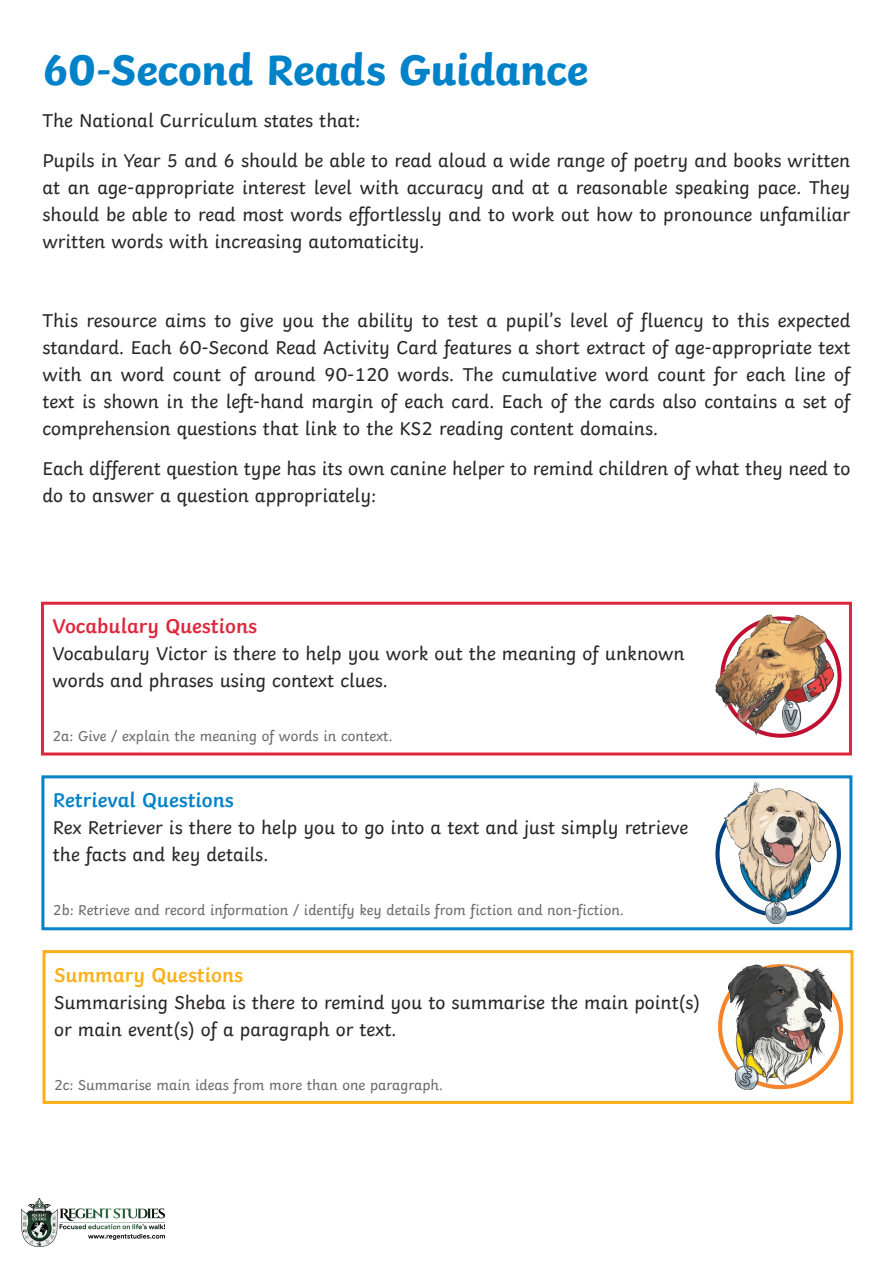
<style>
.page{position:relative;width:893px;height:1263px;background:#fff}
.page>*{position:absolute;margin:0;border:0;box-sizing:border-box;transform-origin:0 0}
.Heading_1{font:700 45px "Twinkl";letter-spacing:-.01em;color:#0082c9}
.Heading_4{font:600 21px "Twinkl";color:#dd273c}
.Heading_4-2{font:600 21px "Twinkl";color:#0082c9}
.Heading_4-3{font:600 21px "Twinkl";color:#faaf18}
.KS2_Body_Copy{font:19.5px/27px "Twinkl";color:#282526}
.KS2_Body_Copy-2{font:15px "Twinkl";color:#6b6b6e}
</style>
<div class="page">
<div style="left:41px;top:602px;width:811px;height:153px;border:3px solid #dd273c"></div>
<img style="left:714px;top:614px;width:124px;height:123px">
<div style="left:41px;top:775px;width:811px;height:155px;border:3px solid #0082c9"></div>
<svg style="left:717px;top:793px;width:122px;height:122px"></svg>
<div style="left:715px;top:791px;width:126px;height:126px;border:4px solid #004281;border-radius:50%"></div>
<img style="left:724px;top:781px;width:107px;height:142px">
<div style="left:43px;top:950px;width:810px;height:154px;border:3px solid #faaf18"></div>
<svg style="left:720px;top:966px;width:121px;height:121px"></svg>
<div style="left:718px;top:964px;width:125px;height:125px;border:4px solid #f5852a;border-radius:50%"></div>
<img style="left:728px;top:964px;width:104px;height:125px">
<img style="left:22px;top:1199px;width:142px;height:48px">
<p class="Heading_1" style="left:42px;top:33px;width:547px">60-Second Reads Guidance</p>
<p class="KS2_Body_Copy" style="left:42px;top:105px;width:319px">The National Curriculum states that:</p>
<p class="KS2_Body_Copy" style="left:42px;top:145px;width:809px;text-align:justify">Pupils in Year 5 and 6 should be able to read aloud a wide range of poetry and books written at an age-appropriate interest level with accuracy and at a reasonable speaking pace. They should be able to read most words effortlessly and to work out how to pronounce unfamiliar written words with increasing automaticity.</p>
<p class="KS2_Body_Copy" style="left:42px;top:305px;width:809px;text-align:justify">This resource aims to give you the ability to test a pupil’s level of fluency to this expected standard. Each 60-Second Read Activity Card features a short extract of age-appropriate text with an word count of around 90-120 words. The cumulative word count for each line of text is shown in the left-hand margin of each card. Each of the cards also contains a set of comprehension questions that link to the KS2 reading content domains.</p>
<p class="KS2_Body_Copy" style="left:42px;top:453px;width:809px">Each different question type has its own canine helper to remind children of what they need to do to answer a question appropriately:</p>
<p class="Heading_4" style="left:52px;top:609px;width:206px">Vocabulary Questions</p>
<p class="KS2_Body_Copy" style="left:52px;top:638px;width:634px">Vocabulary Victor is there to help you work out the meaning of unknown words and phrases using context clues.</p>
<p class="KS2_Body_Copy-2" style="left:52px;top:725px;width:342px">2a: Give / explain the meaning of words in context.</p>
<p class="Heading_4-2" style="left:53px;top:783px;width:182px">Retrieval Questions</p>
<p class="KS2_Body_Copy" style="left:53px;top:812px;width:637px">Rex Retriever is there to help you to go into a text and just simply retrieve the facts and key details.</p>
<p class="KS2_Body_Copy-2" style="left:53px;top:898px;width:572px">2b: Retrieve and record information / identify key details from fiction and non-fiction.</p>
<p class="Heading_4-3" style="left:54px;top:958px;width:191px">Summary Questions</p>
<p class="KS2_Body_Copy" style="left:54px;top:987px;width:648px">Summarising Sheba is there to remind you to summarise the main point(s) or main event(s) of a paragraph or text.</p>
<p class="KS2_Body_Copy-2" style="left:54px;top:1073px;width:390px">2c: Summarise main ideas from more than one paragraph.</p>
</div>
